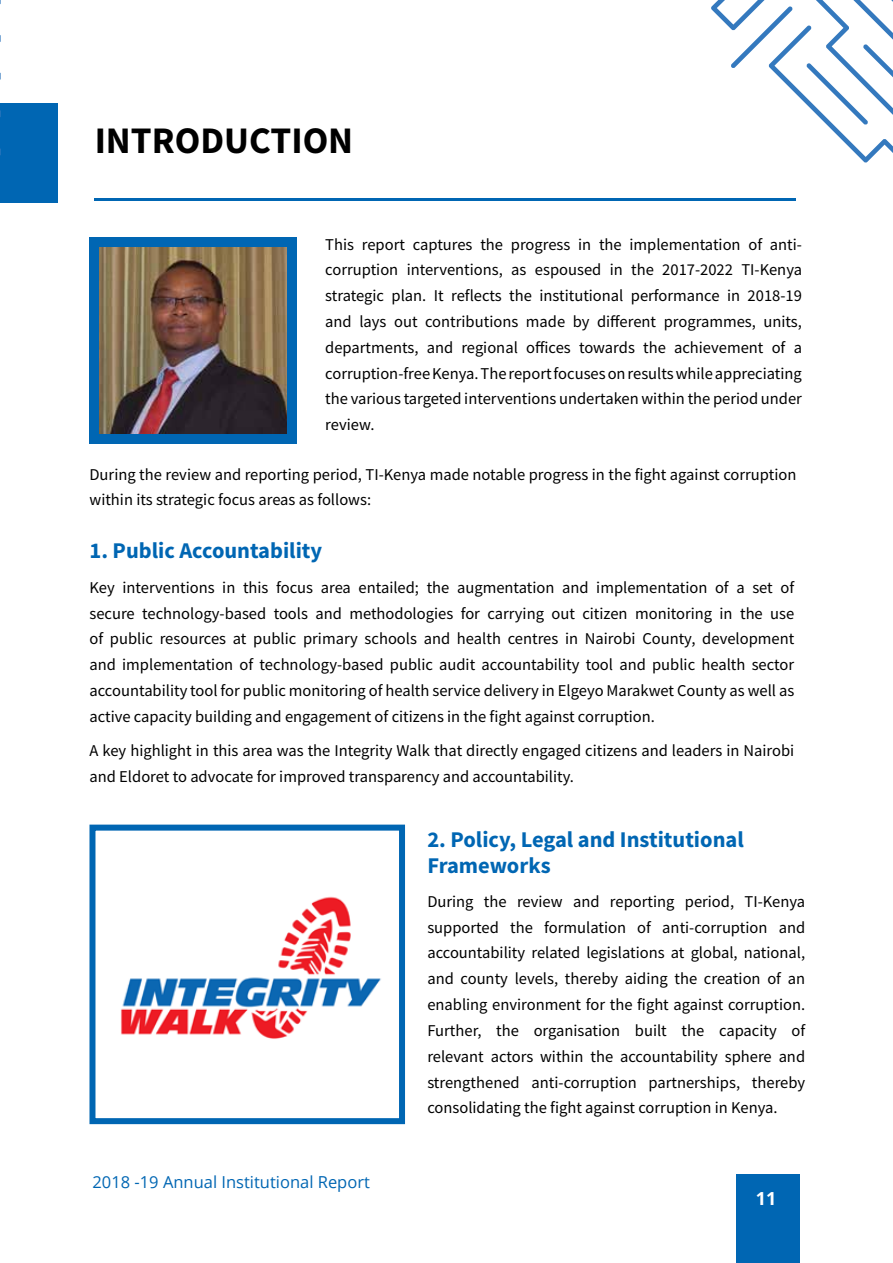
<style>
.page{position:relative;width:893px;height:1263px;background:#fff}
.page>*{position:absolute;margin:0;border:0;box-sizing:border-box;transform-origin:0 0}
.t1{font:700 37.5px "Source Sans Pro";color:#000}
.t2{font:700 22.5px/25.8px "Source Sans Pro";color:#0066b3}
.t3{font:700 18px "Open Sans";color:#fff}
.t4{font:16.5px/25.8px "Source Sans Pro";color:#000;text-align:justify}
.t5{font:16.5px "Open Sans";color:#0066b3}
</style>
<div class="page">
<div style="left:736px;top:1175px;width:63px;height:88px;background:#0066b3"></div>
<div style="left:0;top:104px;width:57px;height:99px;background:#0066b3"></div>
<hr style="left:95px;top:199px;width:701px;height:2px;background:#0066b3">
<img style="left:121px;top:896px;width:260px;height:143px">
<div style="left:89px;top:825px;width:316px;height:299px;border:6px solid #0066b3"></div>
<div style="left:89px;top:237px;width:208px;height:207px;background:#0066b3"></div>
<img style="left:100px;top:248px;width:187px;height:186px">
<svg style="left:0;top:0;width:30px;height:155px"></svg>
<svg style="left:711px;top:0;width:182px;height:163px"></svg>
<h1 class="t1" style="left:95px;top:115px;width:260px">INTRODUCTION</h1>
<p class="t4" style="left:325px;top:231px;width:478px">This report captures the progress in the implementation of anti&shy;corruption interventions, as espoused in the 2017-2022 TI-Kenya strategic plan. It reflects the institutional performance in 2018-19 and lays out contributions made by different programmes, units, departments, and regional offices towards the achievement of a corruption-free Kenya. The report focuses on results while appreciating the various targeted interventions undertaken within the period under review.</p>
<p class="t4" style="left:89px;top:461px;width:708px">During the review and reporting period, TI-Kenya made notable progress in the fight against corruption within its strategic focus areas as follows:</p>
<h2 class="t2" style="left:89px;top:538px;width:234px">1. Public Accountability</h2>
<p class="t4" style="left:89px;top:574px;width:706px">Key interventions in this focus area entailed; the augmentation and implementation of a set of secure technology-based tools and methodologies for carrying out citizen monitoring in the use of public resources at public primary schools and health centres in Nairobi County, development and implementation of technology-based public audit accountability tool and public health sector accountability tool for public monitoring of health service delivery in Elgeyo Marakwet County as well as active capacity building and engagement of citizens in the fight against corruption.</p>
<p class="t4" style="left:89px;top:738px;width:706px">A key highlight in this area was the Integrity Walk that directly engaged citizens and leaders in Nairobi and Eldoret to advocate for improved transparency and accountability.</p>
<p class="t5" style="left:92px;top:1170px;width:279px">2018 -19 Annual Institutional Report</p>
<h2 class="t2" style="left:427px;top:826px;width:318px">2. Policy, Legal and Institutional<br>Frameworks</h2>
<p class="t4" style="left:427px;top:888px;width:379px">During the review and reporting period, TI-Kenya supported the formulation of anti-corruption and accountability related legislations at global, national, and county levels, thereby aiding the creation of an enabling environment for the fight against corruption.<br>Further, the organisation built the capacity of relevant actors within the accountability sphere and strengthened anti-corruption partnerships, thereby consolidating the fight against corruption in Kenya.</p>
<p class="t3" style="left:756px;top:1186px;width:22px">11</p>
</div>
